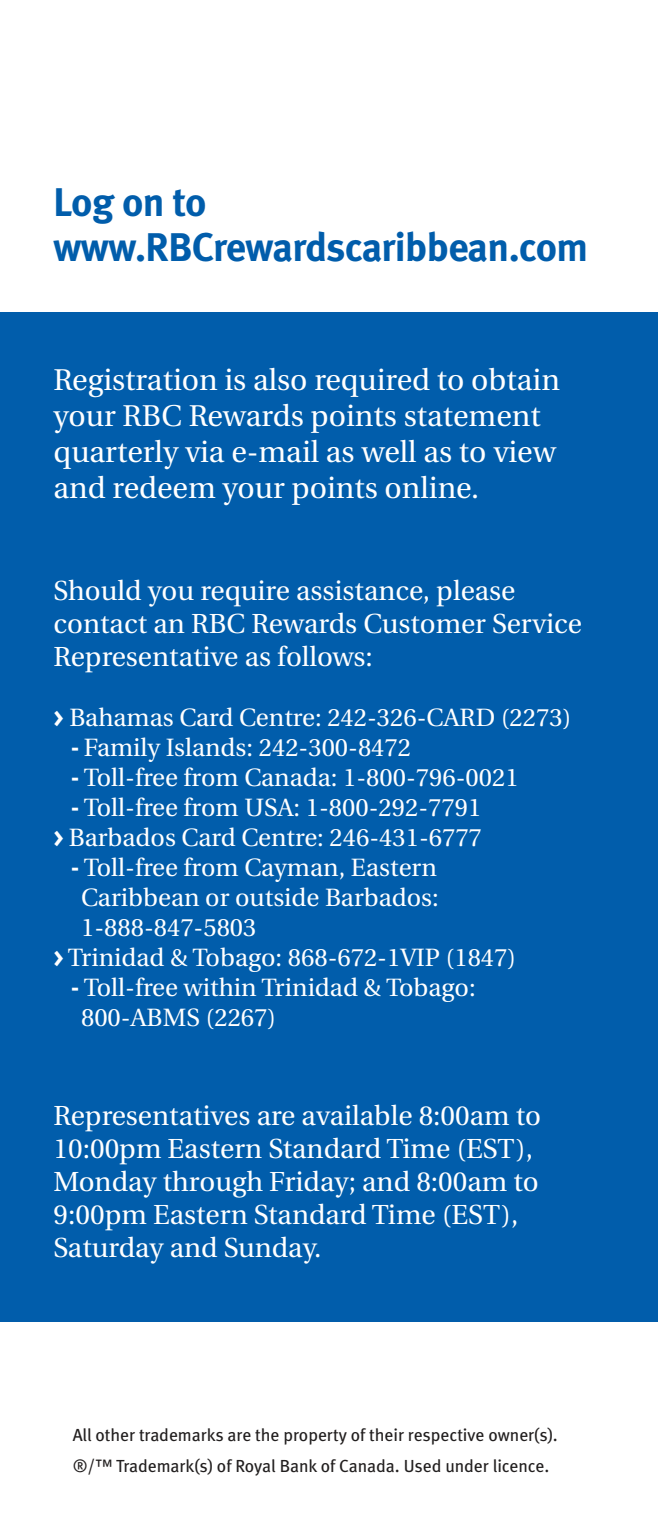
<style>
.page{position:relative;width:658px;height:1530px;background:#fff}
.page>*{position:absolute;margin:0;border:0;box-sizing:border-box;transform-origin:0 0}
.t1{font:40px/45px "Meta Bold LF";letter-spacing:-.015em;color:#015dab}
.t2{font:30px/36px "Utopia";color:#fff}
.t3{font:27.5px/33px "Utopia";color:#fff}
.t4{font:25px/30px "Utopia";color:#fff;text-align:right}
.t5{font:17.5px/31px "Meta Book LF";color:#211e1e}
.s1{font-family:"Meta Bold LF"}
</style>
<div class="page">
<div style="left:0;top:312px;width:657px;height:1010px;background:#015dab"></div>
<h1 class="t1" style="left:54px;top:179px;width:535px">Log on to www.RBCrewardscaribbean.com</h1>
<p class="t2" style="left:54px;top:362px;width:507px">Registration is also required to obtain your RBC Rewards points statement quarterly via e-mail as well as to view and redeem your points online.</p>
<p class="t3" style="left:54px;top:574px;width:529px">Should you require assistance, please contact an RBC Rewards Customer Service<br>Representative as follows:</p>
<p class="t4" style="left:54px;top:703px;width:519px"><span class="s1">&gt;</span> Bahamas Card Centre: 242-326-CARD (2273)</p>
<p class="t4" style="left:71px;top:733px;width:341px"><span class="s1">-</span> Family Islands: 242-300-8472</p>
<p class="t4" style="left:71px;top:763px;width:448px"><span class="s1">-</span> Toll-free from Canada: 1-800-796-0021</p>
<p class="t4" style="left:54px;top:793px;width:429px"><span class="s1">-</span> Toll-free from USA: 1-800-292-7791<br><span class="s1">&gt;</span> Barbados Card Centre: 246-431-6777</p>
<p class="t4" style="left:71px;top:853px;width:367px"><span class="s1">-</span> Toll-free from Cayman, Eastern</p>
<p class="t4" style="left:81px;top:883px;width:359px">Caribbean or outside Barbados:</p>
<p class="t4" style="left:81px;top:913px;width:177px">1-888-847-5803</p>
<p class="t4" style="left:54px;top:943px;width:463px"><span class="s1">&gt;</span> Trinidad &amp; Tobago: 868-672-1VIP (1847)</p>
<p class="t4" style="left:81px;top:973px;width:395px;text-align:left;text-indent:-10px"><span class="s1">-</span> Toll-free within Trinidad &amp; Tobago:<br>800-ABMS (2267)</p>
<p class="t3" style="left:54px;top:1099px;width:488px">Representatives are available 8:00am to 10:00pm Eastern Standard Time (EST), Monday through Friday; and 8:00am to 9:00pm Eastern Standard Time (EST), Saturday and Sunday.</p>
<p class="t5" style="left:73px;top:1419px;width:486px">All other trademarks are the property of their respective owner(s). ®/™ Trademark(s) of Royal Bank of Canada. Used under licence.</p>
</div>
